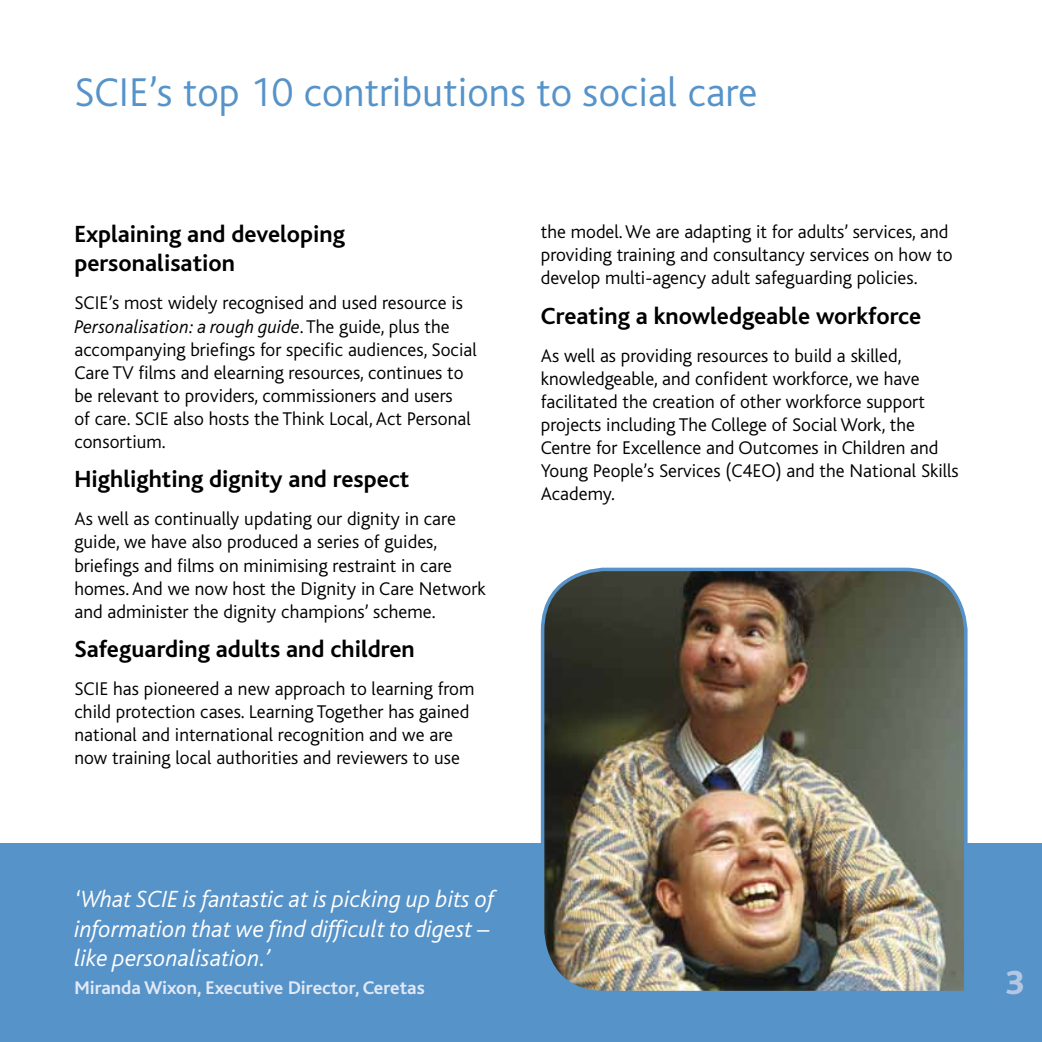
<style>
.page{position:relative;width:1042px;height:1042px;background:#fff}
.page>*{position:absolute;margin:0;border:0;box-sizing:border-box;transform-origin:0 0}
.t1{font:300 42px "Bliss";color:#5693c9}
.t2{font:800 35px "Bliss";color:#b3c7e4}
.t3{font:700 24.5px/29.4px "Bliss";color:#000}
.t4{font:italic 300 24.5px/29.4px "Bliss";color:#fff}
.t5{font:300 19.25px/23.1px "Bliss";color:#000}
.t6{font:700 19.25px "Bliss";color:#e2e8f5}
.s1{font-style:italic}
</style>
<div class="page">
<div style="left:0;top:843px;width:1042px;height:199px;background:#5693c9"></div>
<img style="left:540px;top:567px;width:428px;height:424px">
<h1 class="t1" style="left:74px;top:71px;width:684px">SCIE’s top 10 contributions to social care</h1>
<p class="t3" style="left:74px;top:220px;width:272px">Explaining and developing personalisation</p>
<p class="t5" style="left:74px;top:292px;width:404px">SCIE’s most widely recognised and used resource is <span class="s1">Personalisation: a rough guide</span>. The guide, plus the accompanying briefings for specific audiences, Social Care TV films and elearning resources, continues to be relevant to providers, commissioners and users<br>of care. SCIE also hosts the Think Local, Act Personal consortium.</p>
<p class="t3" style="left:74px;top:465px;width:336px">Highlighting dignity and respect</p>
<p class="t5" style="left:74px;top:508px;width:413px">As well as continually updating our dignity in care guide, we have also produced a series of guides, briefings and films on minimising restraint in care homes. And we now host the Dignity in Care Network and administer the dignity champions’ scheme.</p>
<p class="t3" style="left:74px;top:635px;width:342px">Safeguarding adults and children</p>
<p class="t5" style="left:74px;top:677px;width:401px">SCIE has pioneered a new approach to learning from child protection cases. Learning Together has gained national and international recognition and we are now training local authorities and reviewers to use</p>
<p class="t5" style="left:541px;top:220px;width:413px">the model. We are adapting it for adults’ services, and providing training and consultancy services on how to develop multi-agency adult safeguarding policies.</p>
<p class="t3" style="left:541px;top:301px;width:382px">Creating a knowledgeable workforce</p>
<p class="t5" style="left:541px;top:344px;width:419px">As well as providing resources to build a skilled, knowledgeable, and confident workforce, we have facilitated the creation of other workforce support projects including The College of Social Work, the Centre for Excellence and Outcomes in Children and Young People’s Services (C4EO) and the National Skills Academy.</p>
<p class="t4" style="left:74px;top:885px;width:421px">‘What SCIE is fantastic at is picking up bits of information that we find difficult to digest – like personalisation.’</p>
<p class="t6" style="left:74px;top:978px;width:352px">Miranda Wixon, Executive Director, Ceretas</p>
<h2 class="t2" style="left:1005px;top:964px;width:21px">3</h2>
</div>
